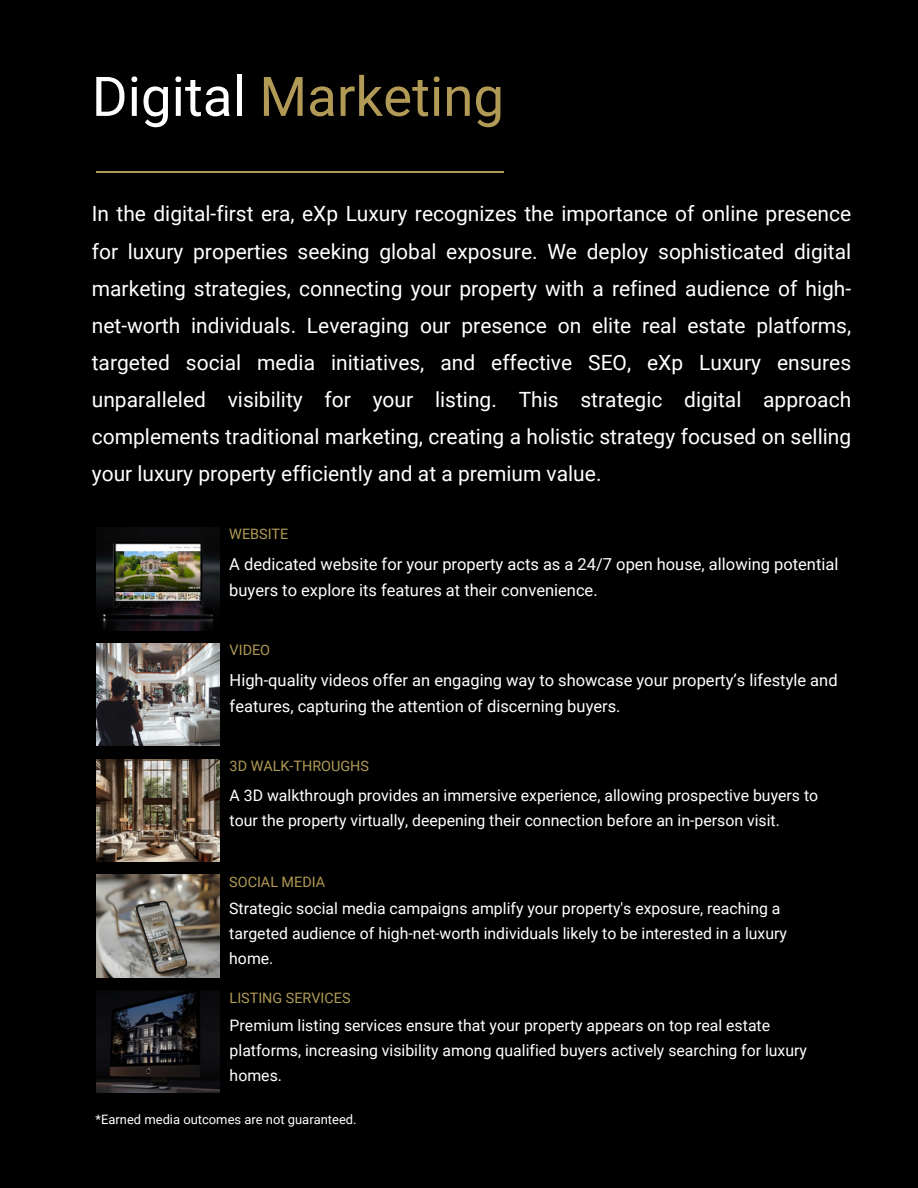
<style>
.page{position:relative;width:918px;height:1188px;background:#000}
.page>*{position:absolute;margin:0;border:0;box-sizing:border-box;transform-origin:0 0}
.t1{font:54.75px "Roboto";color:#b19a55}
.t2{font:21px/37.2px "Roboto";color:#fff;text-align:justify}
.t3{font:16.5px/25.8px "Roboto";color:#fff}
.t4{font:15.9px/24.8px "Roboto";color:#fff}
.t5{font:14.4px "Roboto";color:#b19a55}
.t6{font:12.9px "Roboto";color:#fff}
.s1{color:#fff}
</style>
<div class="page">
<hr style="left:96px;top:171px;width:408px;height:1px;background:#b19a55">
<img style="left:96px;top:643px;width:124px;height:103px">
<img style="left:96px;top:528px;width:124px;height:102px">
<img style="left:96px;top:991px;width:124px;height:102px">
<img style="left:96px;top:875px;width:124px;height:102px">
<img style="left:96px;top:759px;width:124px;height:102px">
<h1 class="t1" style="left:92px;top:65px;width:414px"><span class="s1">Digital</span> Marketing</h1>
<h2 class="t2" style="left:92px;top:196px;width:761px">In the digital-first era, eXp Luxury recognizes the importance of online presence for luxury properties seeking global exposure. We deploy sophisticated digital marketing strategies, connecting your property with a refined audience of high&shy;net-worth individuals. Leveraging our presence on elite real estate platforms, targeted social media initiatives, and effective SEO, eXp Luxury ensures unparalleled visibility for your listing. This strategic digital approach complements traditional marketing, creating a holistic strategy focused on selling your luxury property efficiently and at a premium value.</h2>
<h3 class="t5" style="left:229px;top:526px;width:61px">WEBSITE</h3>
<h4 class="t3" style="left:229px;top:551px;width:611px">A dedicated website for your property acts as a 24/7 open house, allowing potential buyers to explore its features at their convenience.</h4>
<p class="t5" style="left:230px;top:642px;width:42px">VIDEO</p>
<h4 class="t3" style="left:230px;top:667px;width:610px">High-quality videos offer an engaging way to showcase your property’s lifestyle and features, capturing the attention of discerning buyers.</h4>
<p class="t5" style="left:230px;top:758px;width:141px">3D WALK-THROUGHS</p>
<h3 class="t4" style="left:230px;top:783px;width:590px">A 3D walkthrough provides an immersive experience, allowing prospective buyers to tour the property virtually, deepening their connection before an in-person visit.</h3>
<h3 class="t5" style="left:229px;top:873px;width:97px">SOCIAL MEDIA</h3>
<p class="t4" style="left:229px;top:896px;width:559px">Strategic social media campaigns amplify your property's exposure, reaching a targeted audience of high-net-worth individuals likely to be interested in a luxury home.</p>
<p class="t5" style="left:230px;top:989px;width:122px">LISTING SERVICES</p>
<h4 class="t4" style="left:230px;top:1013px;width:579px">Premium listing services ensure that your property appears on top real estate platforms, increasing visibility among qualified buyers actively searching for luxury homes.</h4>
<h4 class="t6" style="left:96px;top:1112px;width:263px">*Earned media outcomes are not guaranteed.</h4>
</div>
